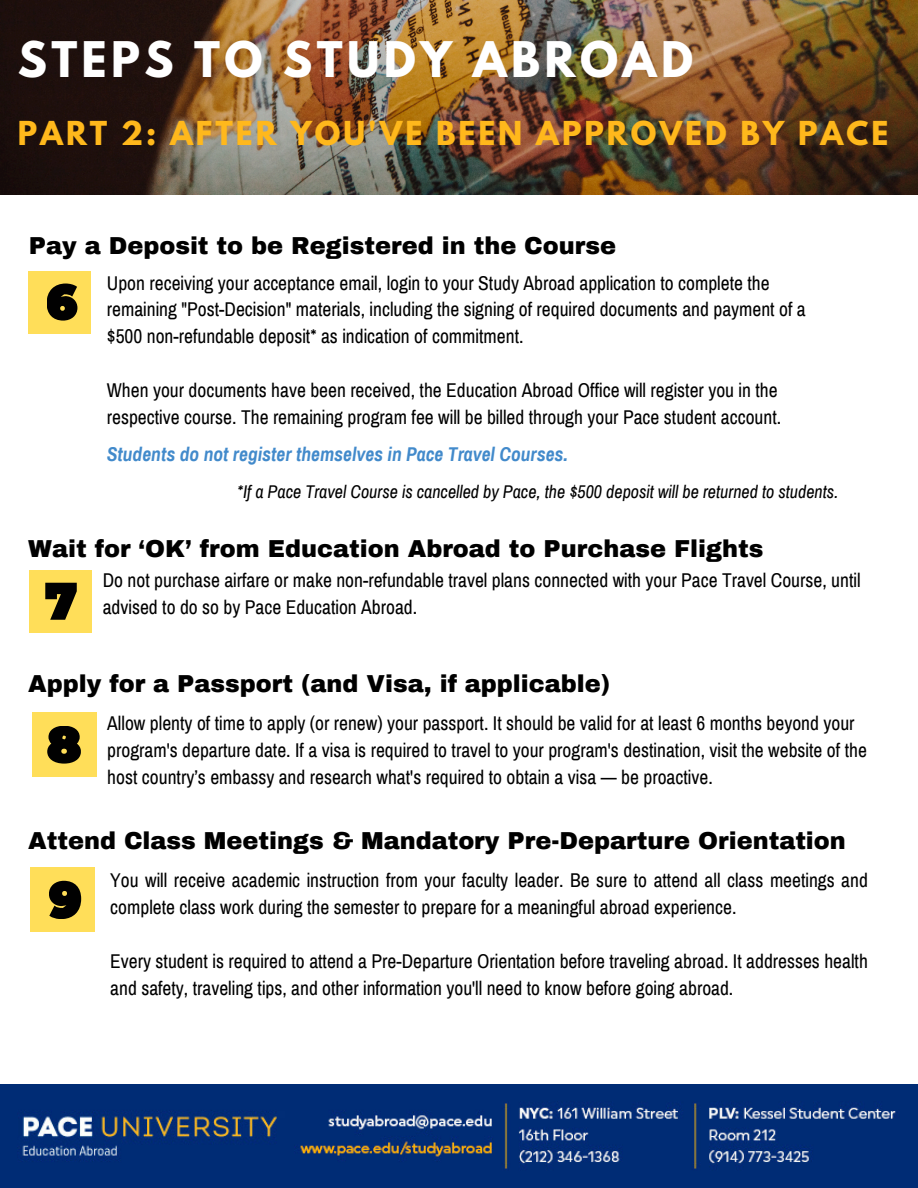
<style>
.page{position:relative;width:918px;height:1188px;background:#fff}
.page>*{position:absolute;margin:0;border:0;box-sizing:border-box;transform-origin:0 0}
.t1{font:700 43.5px "League Spartan";letter-spacing:.1em;color:#fff}
.t2{font:700 29.25px "League Spartan";letter-spacing:.1em;color:#ffb81c}
.t3{font:900 24px "Archivo";color:#000}
.t4{font:19.5px/27px "Archivo Narrow";color:#000}
.t5{font:italic 700 19.5px "Archivo Narrow";color:#428acb}
.t6{font:italic 18px "Archivo Narrow";color:#000}
</style>
<div class="page">
<div style="left:32px;top:713px;width:64px;height:64px;background:#ffde59"></div>
<svg style="left:47px;top:726px;width:34px;height:38px"></svg>
<div style="left:28px;top:271px;width:63px;height:63px;background:#ffde59"></div>
<svg style="left:47px;top:284px;width:30px;height:37px"></svg>
<div style="left:29px;top:570px;width:63px;height:63px;background:#ffde59"></div>
<svg style="left:45px;top:583px;width:32px;height:37px"></svg>
<div style="left:31px;top:868px;width:64px;height:64px;background:#ffde59"></div>
<svg style="left:49px;top:881px;width:32px;height:38px"></svg>
<img style="left:0;top:0;width:918px;height:195px">
<img style="left:0;top:1084px;width:918px;height:104px">
<p class="t1" style="left:18px;top:38px;width:677px">STEPS TO STUDY ABROAD</p>
<p class="t2" style="left:18px;top:118px;width:872px">PART 2: AFTER YOU'VE BEEN APPROVED BY PACE</p>
<p class="t3" style="left:29px;top:233px;width:589px">Pay a Deposit to be Registered in the Course</p>
<h3 class="t4" style="left:107px;top:270px;width:701px">Upon receiving your acceptance email, login to your Study Abroad application to complete the remaining "Post-Decision" materials, including the signing of required documents and payment of a $500 non-refundable deposit* as indication of commitment.</h3>
<p class="t4" style="left:107px;top:377px;width:676px">When your documents have been received, the Education Abroad Office will register you in the respective course. The remaining program fee will be billed through your Pace student account.</p>
<p class="t5" style="left:107px;top:444px;width:463px">Students do not register themselves in Pace Travel Courses.</p>
<h4 class="t6" style="left:237px;top:483px;width:603px">*If a Pace Travel Course is cancelled by Pace, the $500 deposit will be returned to students.</h4>
<p class="t3" style="left:28px;top:536px;width:737px">Wait for ‘OK’ from Education Abroad to Purchase Flights</p>
<h3 class="t4" style="left:103px;top:567px;width:759px">Do not purchase airfare or make non-refundable travel plans connected with your Pace Travel Course, until advised to do so by Pace Education Abroad.</h3>
<h1 class="t3" style="left:28px;top:671px;width:584px">Apply for a Passport (and Visa, if applicable)</h1>
<h2 class="t4" style="left:107px;top:710px;width:761px">Allow plenty of time to apply (or renew) your passport. It should be valid for at least 6 months beyond your program's departure date. If a visa is required to travel to your program's destination, visit the website of the host country’s embassy and research what's required to obtain a visa — be proactive.</h2>
<p class="t3" style="left:28px;top:828px;width:819px">Attend Class Meetings &amp; Mandatory Pre-Departure Orientation</p>
<h3 class="t4" style="left:110px;top:867px;width:759px">You will receive academic instruction from your faculty leader. Be sure to attend all class meetings and complete class work during the semester to prepare for a meaningful abroad experience.</h3>
<p class="t4" style="left:110px;top:948px;width:759px">Every student is required to attend a Pre-Departure Orientation before traveling abroad. It addresses health and safety, traveling tips, and other information you'll need to know before going abroad.</p>
</div>
